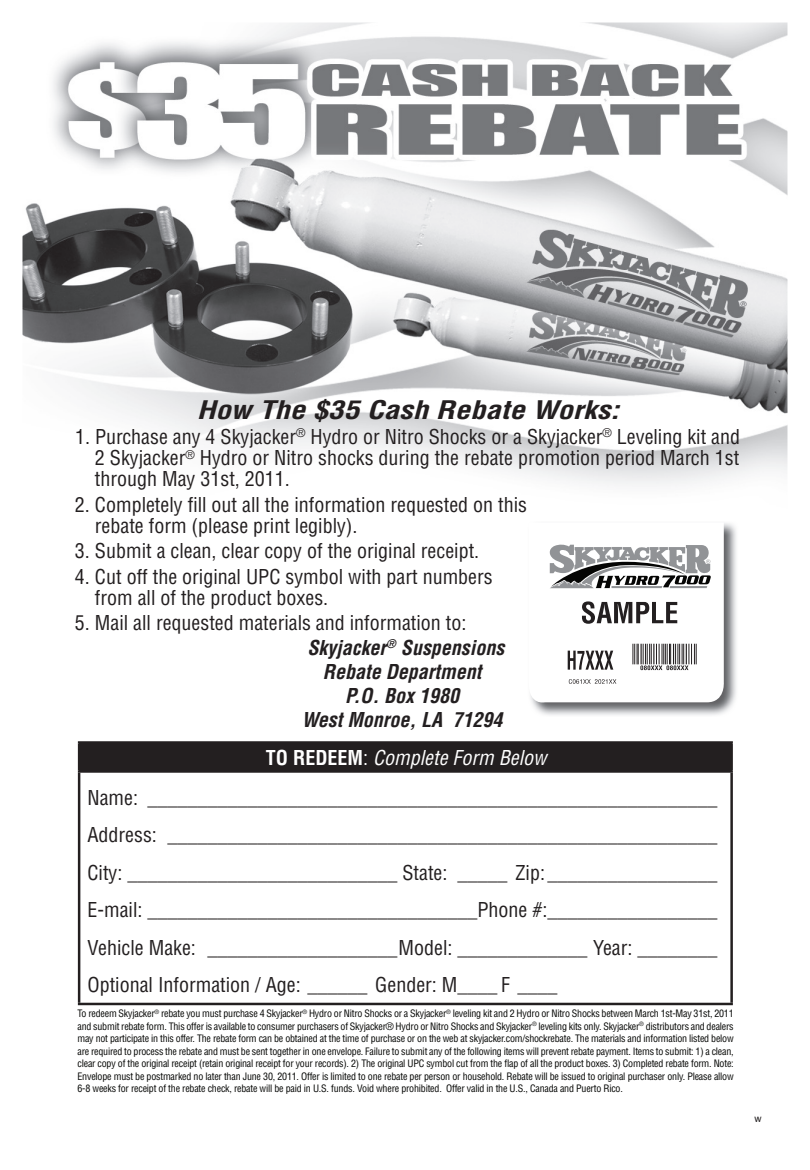
<style>
.page{position:relative;width:810px;height:1170px;background:#fff}
.page>*{position:absolute;margin:0;border:0;box-sizing:border-box;transform-origin:0 0}
.t1{font:italic 700 condensed 25px "Helvetica LT Std";color:#231f20;scale:1.23 1}
.t2{font:condensed 20px/37.5px "Helvetica LT Std";color:#231f20;text-align:justify}
.t3{font:italic 700 condensed 20px/24px "Helvetica LT Std";color:#231f20;text-align:center}
.t4{font:italic condensed 20px "Helvetica LT Std";color:#fff}
.t5{font:condensed 10px/12.5px "Helvetica LT Std";letter-spacing:-.02em;color:#040503;text-align:justify}
.t6{font:10px "Helvetica";color:#231f20}
.s1{font-weight:700;font-style:normal}
.s2{font-style:normal}
</style>
<div class="page">
<img style="left:22px;top:22px;width:766px;height:984px">
<div style="left:79px;top:742px;width:653px;height:29px;background:#231f20"></div>
<div style="left:79px;top:771px;width:653px;height:233px;background:#fff"></div>
<hr style="left:78px;top:741px;width:655px;height:3px;background:#231f20">
<hr style="left:78px;top:744px;width:2px;height:26px;background:#231f20">
<hr style="left:730px;top:744px;width:3px;height:26px;background:#231f20">
<hr style="left:78px;top:770px;width:655px;height:3px;background:#231f20">
<hr style="left:78px;top:773px;width:2px;height:230px;background:#231f20">
<hr style="left:730px;top:773px;width:3px;height:230px;background:#231f20">
<hr style="left:78px;top:1003px;width:655px;height:2px;background:#231f20">
<img style="left:528px;top:521px;width:210px;height:196px">
<svg style="left:529px;top:522px;width:196px;height:184px"></svg>
<h1 class="t1" style="left:197px;top:395px;width:345px">How The $35 Cash Rebate Works:</h1>
<h2 class="t2" style="left:95px;top:427px;width:647px;line-height:21.2px;text-indent:-20px">1. Purchase any 4 Skyjacker<sup>®</sup> Hydro or Nitro Shocks or a Skyjacker<sup>®</sup> Leveling kit and 2 Skyjacker<sup>®</sup> Hydro or Nitro shocks during the rebate promotion period March 1st through May 31st, 2011.</h2>
<h2 class="t2" style="left:95px;top:495px;width:434px;line-height:21.2px;text-indent:-20px">2. Completely fill out all the information requested on this rebate form (please print legibly).</h2>
<h2 class="t2" style="left:75px;top:534px;width:406px">3. Submit a clean, clear copy of the original receipt.</h2>
<h2 class="t2" style="left:95px;top:567px;width:399px;line-height:21.2px;text-indent:-20px">4. Cut off the original UPC symbol with part numbers from all of the product boxes.</h2>
<h2 class="t2" style="left:75px;top:605px;width:393px">5. Mail all requested materials and information to:</h2>
<h2 class="t3" style="left:302px;top:636px;width:204px">Skyjacker<sup>®</sup> Suspensions<br>Rebate Department<br>P.O. Box 1980<br>West Monroe, LA 71294</h2>
<h2 class="t4" style="left:266px;top:746px;width:282px"><span class="s1">TO REDEEM</span><span class="s2">:</span> Complete Form Below</h2>
<p class="t2" style="left:88px;top:780px;width:632px">Name: _________________________________________________________ Address: _______________________________________________________ City: ___________________________ State: _____ Zip: _________________ E-mail: _________________________________Phone #:_________________ Vehicle Make: ___________________Model: _____________ Year: ________ Optional Information / Age: ______ Gender: M____ F ____</p>
<p class="t5" style="left:78px;top:1008px;width:658px">To redeem Skyjacker<sup>®</sup> rebate you must purchase 4 Skyjacker<sup>®</sup> Hydro or Nitro Shocks or a Skyjacker<sup>®</sup> leveling kit and 2 Hydro or Nitro Shocks between March 1st-May 31st, 2011 and submit rebate form. This offer is available to consumer purchasers of Skyjacker® Hydro or Nitro Shocks and Skyjacker<sup>®</sup> leveling kits only. Skyjacker<sup>®</sup> distributors and dealers may not participate in this offer. The rebate form can be obtained at the time of purchase or on the web at skyjacker.com/shockrebate. The materials and information listed below are required to process the rebate and must be sent together in one envelope. Failure to submit any of the following items will prevent rebate payment. Items to submit: 1) a clean, clear copy of the original receipt (retain original receipt for your records). 2) The original UPC symbol cut from the flap of all the product boxes. 3) Completed rebate form. Note:<br>Envelope must be postmarked no later than June 30, 2011. Offer is limited to one rebate per person or household. Rebate will be issued to original purchaser only. Please allow 6-8 weeks for receipt of the rebate check, rebate will be paid in U.S. funds. Void where prohibited. Offer valid in the U.S., Canada and Puerto Rico.</p>
<p class="t6" style="left:754px;top:1114px;width:9px">w</p>
</div>
